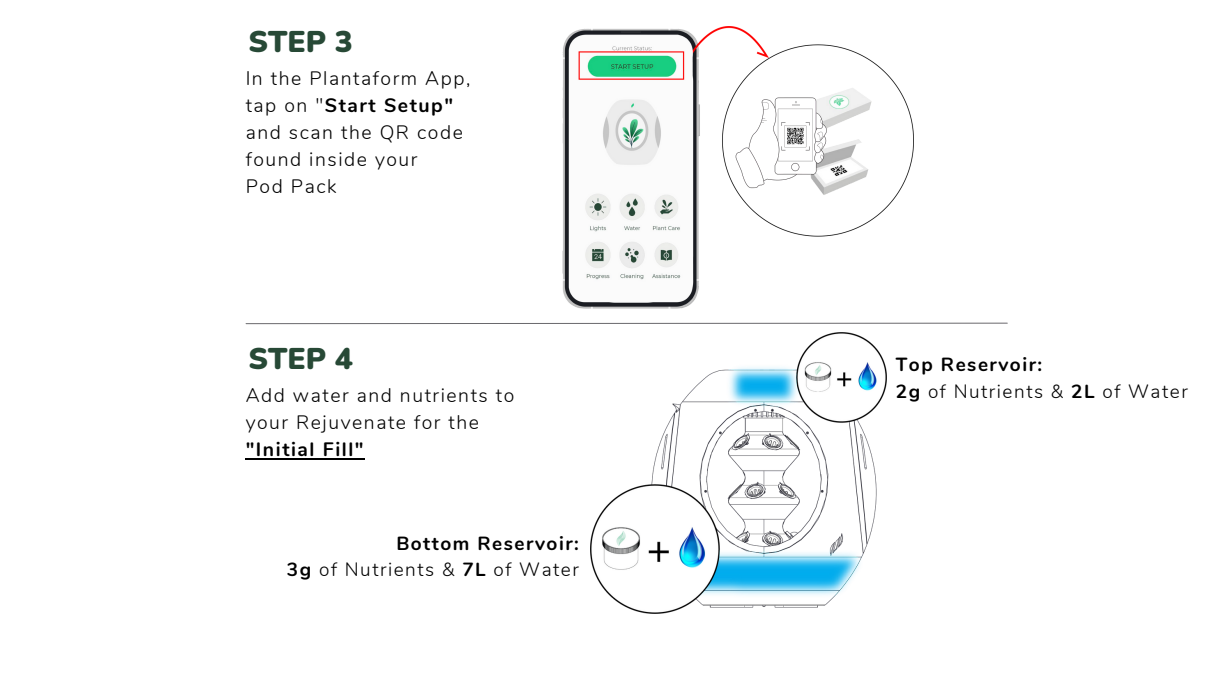
<style>
.page{position:relative;width:1230px;height:693px;background:#fff}
.page>*{position:absolute;margin:0;border:0;box-sizing:border-box;transform-origin:0 0}
.t1{font:900 30px "Nunito";color:#274936}
.t2{font:300 19.4px/27px "Nunito";letter-spacing:.08em;color:#000}
.t3{font:300 19px "Nunito";letter-spacing:.08em;color:#000}
.t4{font:700 19px "Nunito";letter-spacing:.08em;color:#000}
.s1{font-weight:700}
</style>
<div class="page">
<svg style="left:245px;top:322px;width:763px;height:2px"></svg>
<img style="left:563px;top:26px;width:351px;height:282px">
<img style="left:591px;top:332px;width:295px;height:282px">
<hr style="left:246px;top:458px;width:119px;height:1px;background:#000">
<p class="t1" style="left:249px;top:22px;width:106px">STEP 3</p>
<p class="t2" style="left:246px;top:65px;width:226px">In the Plantaform App, tap on "<span class="s1">Start Setup" </span>and scan the QR code found inside your</p>
<p class="t2" style="left:246px;top:173px;width:92px">Pod Pack</p>
<p class="t1" style="left:249px;top:339px;width:106px">STEP 4</p>
<p class="t2" style="left:246px;top:382px;width:270px">Add water and nutrients to your Rejuvenate for the <span class="s1">"Initial Fill"</span></p>
<p class="t4" style="left:396px;top:531px;width:184px">Bottom Reservoir:</p>
<p class="t3" style="left:287px;top:557px;width:293px"><span class="s1">3g</span> of Nutrients &amp; <span class="s1">7L</span> of Water</p>
<p class="t4" style="left:896px;top:352px;width:148px">Top Reservoir:</p>
<p class="t3" style="left:896px;top:378px;width:293px"><span class="s1">2g</span> of Nutrients &amp; <span class="s1">2L</span> of Water</p>
</div>
